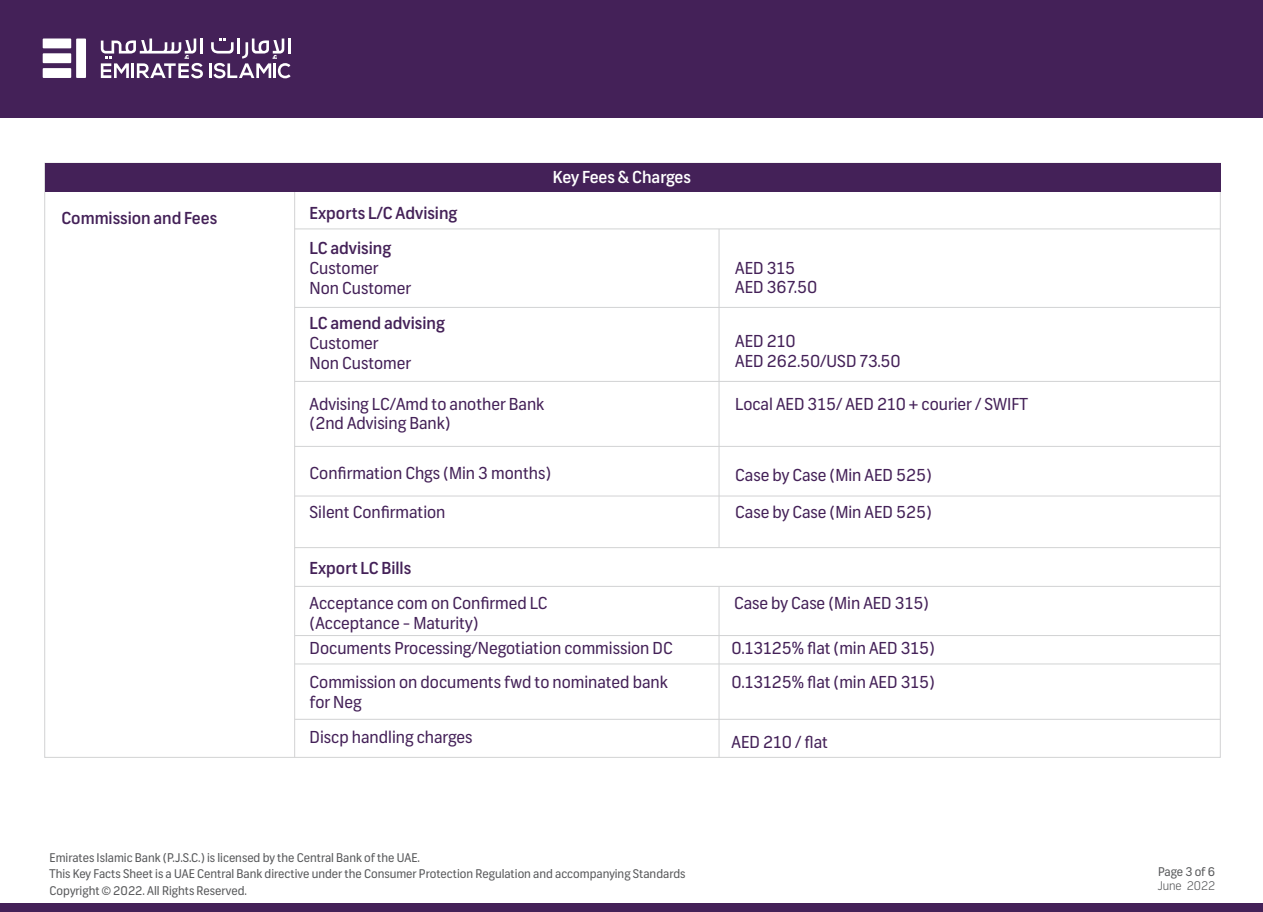
<style>
.page{position:relative;width:1263px;height:912px;background:#fff}
.page>*{position:absolute;margin:0;border:0;box-sizing:border-box;transform-origin:0 0}
.t1{font:16.5px/19.8px "Frank";color:#442158}
.t2{font:500 16.5px/34.8px "Frank";color:#442158}
.t3{font:500 16.5px "Frank";color:#fff}
.t4{font:12px/16.5px "Frank";color:#58595b}
.t5{font:300 12px "Frank";color:#58595b}
</style>
<div class="page">
<div style="left:0;top:0;width:1263px;height:118px;background:#442158"></div>
<div style="left:43px;top:38px;width:28px;height:10px;background:#fff"></div>
<div style="left:76px;top:39px;width:10px;height:39px;background:#fff"></div>
<div style="left:43px;top:53px;width:28px;height:10px;background:#fff"></div>
<div style="left:43px;top:68px;width:28px;height:10px;background:#fff"></div>
<svg style="left:101px;top:39px;width:102px;height:39px"></svg>
<svg style="left:209px;top:39px;width:82px;height:39px"></svg>
<div style="left:0;top:903px;width:1263px;height:9px;background:#442158"></div>
<div style="left:45px;top:163px;width:1175px;height:28px;background:#442158"></div>
<hr style="left:294px;top:192px;width:1px;height:565px;background:#d2d3d4">
<hr style="left:295px;top:446px;width:925px;height:1px;background:#d2d3d4">
<hr style="left:295px;top:381px;width:925px;height:1px;background:#d2d3d4">
<hr style="left:718px;top:229px;width:1px;height:318px;background:#d2d3d4">
<hr style="left:718px;top:586px;width:1px;height:171px;background:#d2d3d4">
<hr style="left:295px;top:228px;width:925px;height:1px;background:#d2d3d4">
<hr style="left:295px;top:307px;width:925px;height:1px;background:#d2d3d4">
<hr style="left:295px;top:495px;width:925px;height:1px;background:#d2d3d4">
<hr style="left:295px;top:719px;width:925px;height:1px;background:#d2d3d4">
<hr style="left:295px;top:547px;width:925px;height:1px;background:#d2d3d4">
<hr style="left:295px;top:586px;width:925px;height:1px;background:#d2d3d4">
<hr style="left:295px;top:635px;width:925px;height:1px;background:#d2d3d4">
<hr style="left:295px;top:663px;width:925px;height:1px;background:#d2d3d4">
<p class="t2" style="left:61px;top:201px;width:157px">Commission and Fees</p>
<p class="t3" style="left:553px;top:167px;width:140px">Key Fees &amp; Charges</p>
<p class="t2" style="left:310px;top:197px;width:149px">Exports L/C Advising<br>LC advising</p>
<p class="t1" style="left:310px;top:259px;width:103px">Customer<br>Non Customer</p>
<p class="t1" style="left:735px;top:258px;width:83px">AED 315<br>AED 367.50</p>
<p class="t2" style="left:310px;top:306px;width:137px">LC amend advising</p>
<p class="t1" style="left:310px;top:333px;width:103px">Customer<br>Non Customer</p>
<p class="t1" style="left:310px;top:394px;width:236px">Advising LC/Amd to another Bank (2nd Advising Bank)</p>
<p class="t1" style="left:310px;top:464px;width:243px">Confirmation Chgs (Min 3 months)</p>
<p class="t1" style="left:735px;top:332px;width:167px">AED 210<br>AED 262.50/USD 73.50</p>
<p class="t1" style="left:735px;top:394px;width:294px">Local AED 315/ AED 210 + courier / SWIFT</p>
<p class="t1" style="left:735px;top:465px;width:198px">Case by Case (Min AED 525)</p>
<p class="t1" style="left:310px;top:502px;width:137px">Silent Confirmation</p>
<p class="t1" style="left:735px;top:502px;width:198px">Case by Case (Min AED 525)</p>
<p class="t2" style="left:310px;top:551px;width:103px">Export LC Bills</p>
<p class="t1" style="left:310px;top:594px;width:239px">Acceptance com on Confirmed LC (Acceptance - Maturity)</p>
<p class="t1" style="left:734px;top:594px;width:197px">Case by Case (Min AED 315)</p>
<p class="t1" style="left:310px;top:639px;width:365px">Documents Processing/Negotiation commission DC</p>
<p class="t1" style="left:732px;top:639px;width:205px">0.13125% flat (min AED 315)</p>
<p class="t1" style="left:310px;top:673px;width:360px">Commission on documents fwd to nominated bank</p>
<p class="t1" style="left:732px;top:673px;width:205px">0.13125% flat (min AED 315)</p>
<p class="t1" style="left:310px;top:685px;width:164px;line-height:35px">for Neg<br>Discp handling charges</p>
<p class="t1" style="left:732px;top:732px;width:98px">AED 210 / flat</p>
<p class="t4" style="left:50px;top:849px;width:637px">Emirates Islamic Bank (P.J.S.C.) is licensed by the Central Bank of the UAE.<br>This Key Facts Sheet is a UAE Central Bank directive under the Consumer Protection Regulation and accompanying Standards<br>Copyright © 2022. All Rights Reserved.</p>
<p class="t4" style="left:1158px;top:864px;width:59px">Page 3 of 6</p>
<p class="t5" style="left:1158px;top:878px;width:59px">June 2022</p>
</div>
